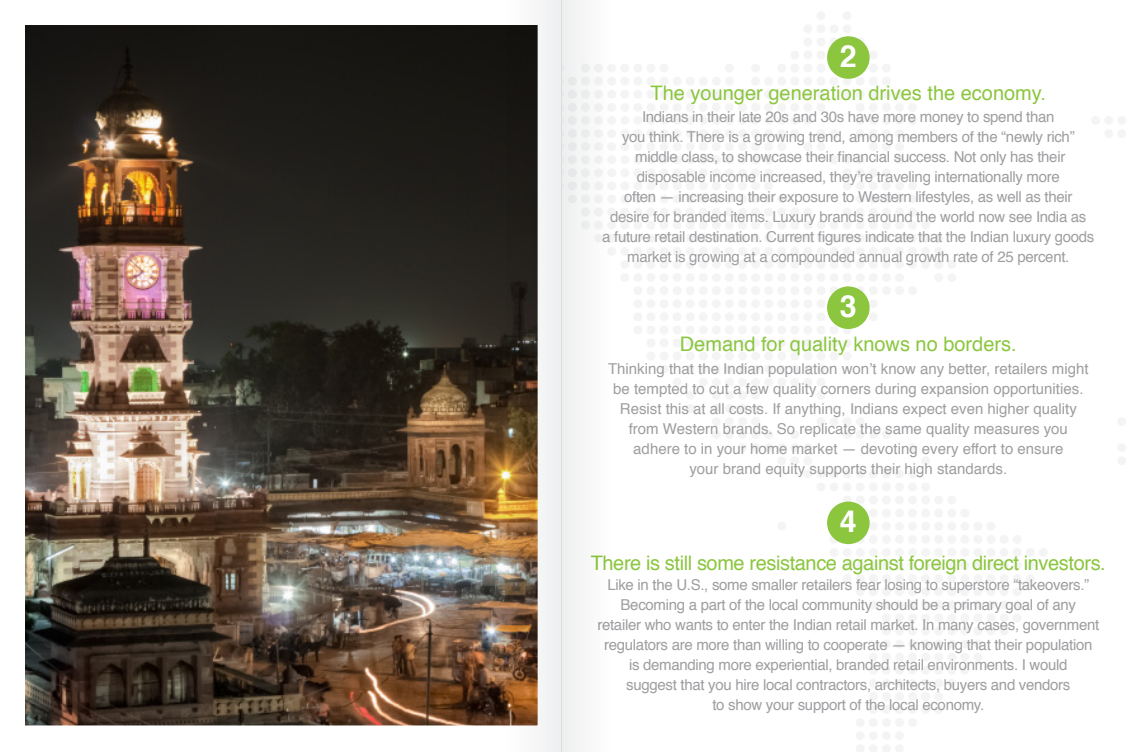
<style>
.page{position:relative;width:1128px;height:752px;background:#fff}
.page>*{position:absolute;margin:0;border:0;box-sizing:border-box;transform-origin:0 0}
.t1{font:700 30.38px "Helvetica";color:#fff}
.t2{font:20px "Helvetica";color:#8bc63e}
.t3{font:20px "Helvetica";letter-spacing:-.02em;color:#8bc63e}
.t4{font:15px/20px "Helvetica";letter-spacing:-.02em;color:#9e9ea1;text-align:center}
.t5{font:15px/20px "Helvetica";color:#9e9ea1;text-align:center}
</style>
<div class="page">
<img style="left:660px;top:12px;width:466px;height:740px">
<div style="left:827px;top:36px;width:42px;height:43px;background:#8bc63e;border-radius:50%"></div>
<div style="left:827px;top:286px;width:42px;height:43px;background:#8bc63e;border-radius:50%"></div>
<img style="left:26px;top:26px;width:429px;height:698px">
<div style="left:827px;top:501px;width:42px;height:43px;background:#8bc63e;border-radius:50%"></div>
<div style="left:561px;top:0;width:94px;height:752px;background:linear-gradient(to right,#f1f2f2,#fff)"></div>
<img style="left:455px;top:0;width:106px;height:752px">
<p class="t1" style="left:840px;top:32px;width:18px">2</p>
<p class="t2" style="left:650px;top:77px;width:397px">The younger generation drives the economy.</p>
<p class="t4" style="left:602px;top:108px;width:494px">Indians in their late 20s and 30s have more money to spend than<br>you think. There is a growing trend, among members of the “newly rich” middle class, to showcase their financial success. Not only has their disposable income increased, they’re traveling internationally more<br>often — increasing their exposure to Western lifestyles, as well as their<br>desire for branded items. Luxury brands around the world now see India as<br>a future retail destination. Current figures indicate that the Indian luxury goods market is growing at a compounded annual growth rate of 25 percent.</p>
<p class="t1" style="left:840px;top:282px;width:18px">3</p>
<p class="t2" style="left:680px;top:329px;width:338px">Demand for quality knows no borders.</p>
<p class="t5" style="left:608px;top:359px;width:482px">Thinking that the Indian population won’t know any better, retailers might be tempted to cut a few quality corners during expansion opportunities.<br>Resist this at all costs. If anything, Indians expect even higher quality from Western brands. So replicate the same quality measures you adhere to in your home market — devoting every effort to ensure<br>your brand equity supports their high standards.</p>
<p class="t1" style="left:840px;top:497px;width:18px">4</p>
<p class="t3" style="left:591px;top:547px;width:516px">There is still some resistance against foreign direct investors.</p>
<p class="t4" style="left:597px;top:575px;width:503px">Like in the U.S., some smaller retailers fear losing to superstore “takeovers.” Becoming a part of the local community should be a primary goal of any retailer who wants to enter the Indian retail market. In many cases, government regulators are more than willing to cooperate — knowing that their population is demanding more experiential, branded retail environments. I would<br>suggest that you hire local contractors, architects, buyers and vendors<br>to show your support of the local economy.</p>
</div>
